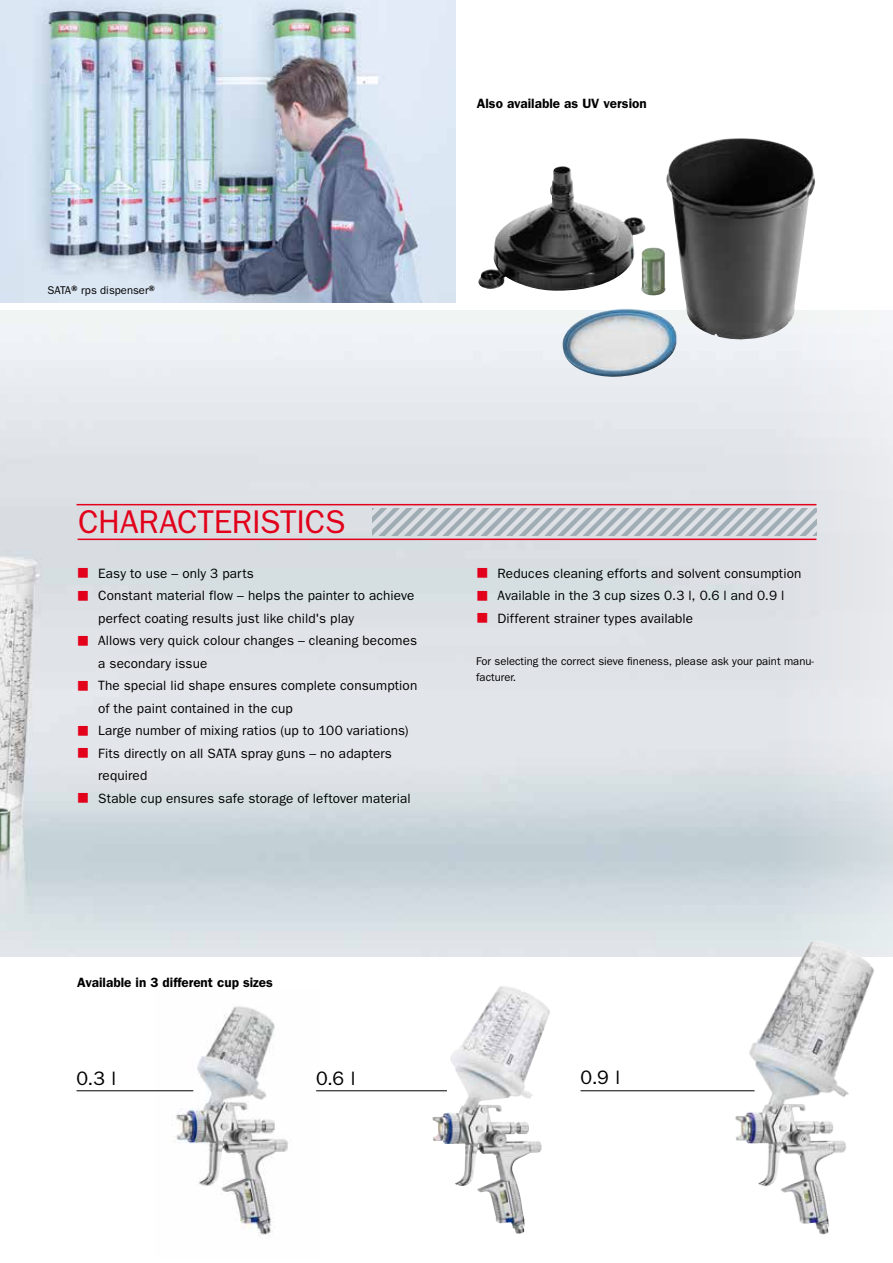
<style>
.page{position:relative;width:893px;height:1263px;background:#fff}
.page>*{position:absolute;margin:0;border:0;box-sizing:border-box;transform-origin:0 0}
.t1{font:33px "ITC Franklin Gothic Std";color:#e2001a}
.t2{font:19.5px "ITC Franklin Gothic Std";color:#000}
.t3{font:13.5px/22.5px "ITC Franklin Gothic Std";letter-spacing:.01em;color:#000}
.t4{font:600 13.5px "ITC Franklin Gothic Std";color:#000}
.t5{font:11.25px/16.5px "ITC Franklin Gothic Std";color:#000}
</style>
<div class="page">
<img style="left:154px;top:1006px;width:167px;height:229px">
<hr style="left:77px;top:1090px;width:116px;height:1px;background:#000">
<img style="left:0;top:310px;width:893px;height:647px">
<img style="left:0;top:0;width:455px;height:303px">
<img style="left:432px;top:986px;width:70px;height:200px">
<hr style="left:581px;top:1090px;width:173px;height:1px;background:#000">
<hr style="left:316px;top:1090px;width:131px;height:1px;background:#000">
<img style="left:724px;top:929px;width:169px;height:306px">
<svg style="left:373px;top:509px;width:443px;height:26px;background:#bec6cc"></svg>
<hr style="left:77px;top:504px;width:739px;height:1px;background:#e2001a">
<hr style="left:78px;top:539px;width:738px;height:1px;background:#e2001a">
<img style="left:478px;top:138px;width:337px;height:239px">
<svg style="left:78px;top:568px;width:10px;height:10px"></svg>
<svg style="left:78px;top:590px;width:10px;height:10px"></svg>
<svg style="left:78px;top:635px;width:10px;height:10px"></svg>
<svg style="left:78px;top:680px;width:10px;height:10px"></svg>
<svg style="left:78px;top:725px;width:10px;height:10px"></svg>
<svg style="left:78px;top:748px;width:10px;height:10px"></svg>
<svg style="left:78px;top:793px;width:10px;height:10px"></svg>
<svg style="left:478px;top:568px;width:9px;height:10px"></svg>
<svg style="left:478px;top:590px;width:9px;height:10px"></svg>
<svg style="left:478px;top:613px;width:9px;height:10px"></svg>
<p class="t5" style="left:47px;top:282px;width:109px">SATA<sup>®</sup> rps dispenser<sup>®</sup></p>
<p class="t4" style="left:477px;top:95px;width:171px">Also available as UV version</p>
<h1 class="t1" style="left:78px;top:503px;width:61px">Characteristics</h1>
<p class="t3" style="left:98px;top:562px;width:321px">Easy to use – only 3 parts<br>Constant material flow – helps the painter to achieve perfect coating results just like child's play<br>Allows very quick colour changes – cleaning becomes a secondary issue<br>The special lid shape ensures complete consumption of the paint contained in the cup<br>Large number of mixing ratios (up to 100 variations)<br>Fits directly on all SATA spray guns – no adapters required<br>Stable cup ensures safe storage of leftover material</p>
<p class="t3" style="left:497px;top:562px;width:305px">Reduces cleaning efforts and solvent consumption<br>Available in the 3 cup sizes 0.3 l, 0.6 l and 0.9 l<br>Different strainer types available</p>
<p class="t5" style="left:476px;top:653px;width:339px">For selecting the correct sieve fineness, please ask your paint manu&shy;facturer.</p>
<p class="t4" style="left:77px;top:974px;width:197px">Available in 3 different cup sizes</p>
<h2 class="t2" style="left:77px;top:1067px;width:41px">0.3 l</h2>
<h2 class="t2" style="left:316px;top:1067px;width:41px">0.6 l</h2>
<h2 class="t2" style="left:581px;top:1066px;width:41px">0.9 l</h2>
</div>
